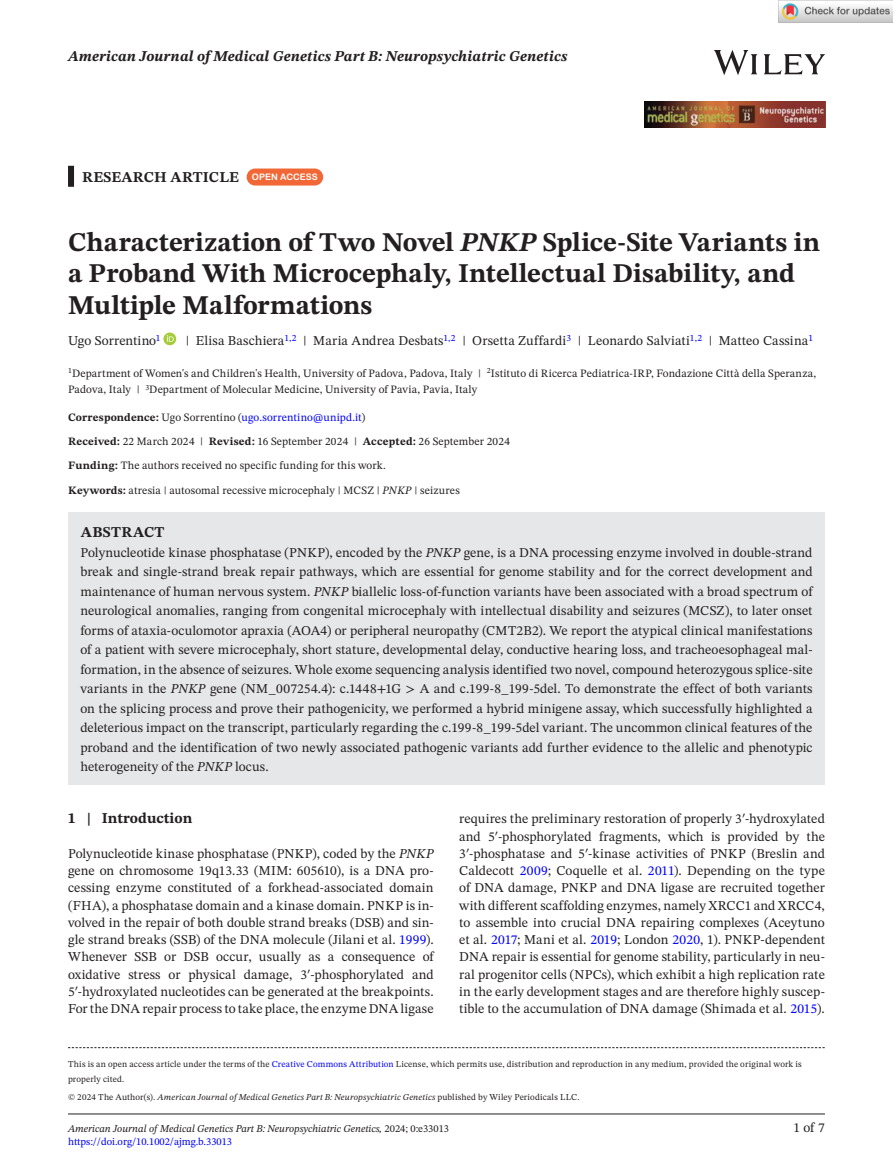
<style>
.page{position:relative;width:893px;height:1174px;background:#fff}
.page>*{position:absolute;margin:0;border:0;box-sizing:border-box;transform-origin:0 0}
.t1{font:700 27px/31.5px "STIX Two Text";color:#231f20}
.t2{font:italic 700 15px "STIX Two Text";letter-spacing:.01em;color:#231f20}
.t3{font:700 15px "STIX Two Text";letter-spacing:.01em;color:#231f20}
.t4{font:13.5px/17.2px "STIX Two Text";letter-spacing:.01em;color:#231f20;text-align:justify}
.t5{font:11.25px/24px "STIX Two Text";letter-spacing:.01em;color:#231f20}
.t6{font:italic 10.5px "STIX Two Text";color:#231f20}
.t7{font:10.5px "STIX Two Text";color:#00f}
.t8{font:9px/15px "STIX Two Text";letter-spacing:.02em;color:#231f20}
.t9{font:italic 9px "STIX Two Text";letter-spacing:.025em;color:#231f20}
.s1{font-family:"Arial Rounded MT Bold";font-weight:400;font-size:9px;color:#fff}
.s2{font-style:italic}
.s3{font-weight:700}
.s4{color:#00f}
.s5{font-style:normal}
</style>
<div class="page">
<hr style="left:68px;top:1113px;width:757px;height:1px;background:#231f20">
<img style="left:714px;top:51px;width:111px;height:23px">
<img style="left:644px;top:101px;width:181px;height:27px">
<div style="left:68px;top:166px;width:6px;height:21px;background:#231f20"></div>
<div style="left:68px;top:512px;width:757px;height:42px;background:#e6e7e9"></div>
<div style="left:68px;top:531px;width:757px;height:254px;background:#e6e7e9"></div>
<div style="left:247px;top:168px;width:76px;height:17px;background:#f16736;border-radius:9px"></div>
<svg style="left:163px;top:332px;width:13px;height:13px"></svg>
<svg style="left:167px;top:335px;width:7px;height:7px"></svg>
<svg style="left:68px;top:1047px;width:757px;height:1px"></svg>
<img style="left:779px;top:0;width:114px;height:23px">
<p class="t2" style="left:68px;top:46px;width:501px">American Journal of Medical Genetics Part B: Neuropsychiatric Genetics</p>
<p class="t3" style="left:82px;top:166px;width:237px">RESEARCH ARTICLE <span class="s1">OPEN ACCESS</span></p>
<h1 class="t1" style="left:68px;top:227px;width:754px">Characterization of Two Novel <span class="s2">PNKP</span> Splice-Site Variants in a Proband With Microcephaly, Intellectual Disability, and<br>Multiple Malformations</h1>
<p class="t4" style="left:68px;top:332px;width:94px">Ugo Sorrentino<sup>1</sup></p>
<p class="t4" style="left:186px;top:332px;width:629px">| Elisa Baschiera<sup>1,2</sup> | Maria Andrea Desbats<sup>1,2</sup> | Orsetta Zuffardi<sup>3</sup> | Leonardo Salviati<sup>1,2</sup> | Matteo Cassina<sup>1</sup></p>
<p class="t5" style="left:68px;top:365px;width:750px;line-height:16.5px"><sup>1</sup>Department of Women's and Children's Health, University of Padova, Padova, Italy | <sup>2</sup>Istituto di Ricerca Pediatrica-IRP, Fondazione Città della Speranza,<br>Padova, Italy | <sup>3</sup>Department of Molecular Medicine, University of Pavia, Pavia, Italy</p>
<p class="t5" style="left:68px;top:405px;width:444px"><span class="s3">Correspondence:</span> Ugo Sorrentino (<span class="s4">ugo.sorrentino@unipd.it</span>)<br><span class="s3">Received:</span> 22 March 2024 | <span class="s3">Revised:</span> 16 September 2024 | <span class="s3">Accepted:</span> 26 September 2024<br><span class="s3">Funding:</span> The authors received no specific funding for this work.</p>
<p class="t5" style="left:68px;top:478px;width:393px"><span class="s3">Keywords:</span> atresia | autosomal recessive microcephaly | MCSZ | <span class="s2">PNKP</span> | seizures</p>
<p class="t3" style="left:81px;top:521px;width:85px">ABSTRACT</p>
<p class="t4" style="left:80px;top:542px;width:734px;line-height:19.5px">Polynucleotide kinase phosphatase (PNKP), encoded by the <span class="s2">PNKP</span> gene, is a DNA processing enzyme involved in double-strand break and single-strand break repair pathways, which are essential for genome stability and for the correct development and maintenance of human nervous system. <span class="s2">PNKP</span> biallelic loss-of-function variants have been associated with a broad spectrum of neurological anomalies, ranging from congenital microcephaly with intellectual disability and seizures (MCSZ), to later onset forms of ataxia-oculomotor apraxia (AOA4) or peripheral neuropathy (CMT2B2). We report the atypical clinical manifestations of a patient with severe microcephaly, short stature, developmental delay, conductive hearing loss, and tracheoesophageal mal&shy;formation, in the absence of seizures. Whole exome sequencing analysis identified two novel, compound heterozygous splice-site variants in the <span class="s2">PNKP</span> gene (NM_007254.4): c.1448+1G &gt; A and c.199-8_199-5del. To demonstrate the effect of both variants on the splicing process and prove their pathogenicity, we performed a hybrid minigene assay, which successfully highlighted a deleterious impact on the transcript, particularly regarding the c.199-8_199-5del variant. The uncommon clinical features of the proband and the identification of two newly associated pathogenic variants add further evidence to the allelic and phenotypic heterogeneity of the <span class="s2">PNKP</span> locus.</p>
<p class="t3" style="left:68px;top:807px;width:126px">1 | Introduction</p>
<p class="t4" style="left:68px;top:844px;width:367px">Polynucleotide kinase phosphatase (PNKP), coded by the <span class="s2">PNKP </span>gene on chromosome 19q13.33 (MIM: 605610), is a DNA pro&shy;cessing enzyme constituted of a forkhead-associated domain (FHA), a phosphatase domain and a kinase domain. PNKP is in&shy;volved in the repair of both double strand breaks (DSB) and sin&shy;gle strand breaks (SSB) of the DNA molecule (Jilani et al. <span class="s4">1999</span>).<br>Whenever SSB or DSB occur, usually as a consequence of oxidative stress or physical damage, 3′-phosphorylated and 5′-hydroxylated nucleotides can be generated at the breakpoints.<br>For the DNA repair process to take place, the enzyme DNA ligase</p>
<p class="t4" style="left:459px;top:810px;width:367px">requires the preliminary restoration of properly 3′-hydroxylated and 5′-phosphorylated fragments, which is provided by the 3′-phosphatase and 5′-kinase activities of PNKP (Breslin and Caldecott <span class="s4">2009</span>; Coquelle et al. <span class="s4">2011</span>). Depending on the type of DNA damage, PNKP and DNA ligase are recruited together with different scaffolding enzymes, namely XRCC1 and XRCC4, to assemble into crucial DNA repairing complexes (Aceytuno et al. <span class="s4">2017</span>; Mani et al. <span class="s4">2019</span>; London <span class="s4">2020</span>, 1). PNKP-dependent DNA repair is essential for genome stability, particularly in neu&shy;ral progenitor cells (NPCs), which exhibit a high replication rate in the early development stages and are therefore highly suscep&shy;tible to the accumulation of DNA damage (Shimada et al. <span class="s4">2015</span>).</p>
<p class="t8" style="left:68px;top:1056px;width:735px">This is an open access article under the terms of the <span class="s4">Creative Commons Attribution</span> License, which permits use, distribution and reproduction in any medium, provided the original work is properly cited.</p>
<p class="t9" style="left:68px;top:1090px;width:513px"><span class="s5">© 2024 The Author(s).</span> American Journal of Medical Genetics Part B: Neuropsychiatric Genetics <span class="s5">published by Wiley Periodicals LLC.</span></p>
<p class="t6" style="left:68px;top:1121px;width:383px">American Journal of Medical Genetics Part B: Neuropsychiatric Genetics, <span class="s5">2024; 0:e33013</span></p>
<p class="t4" style="left:793px;top:1119px;width:33px">1 of 7</p>
<p class="t7" style="left:68px;top:1134px;width:166px">https://doi.org/10.1002/ajmg.b.33013</p>
</div>
